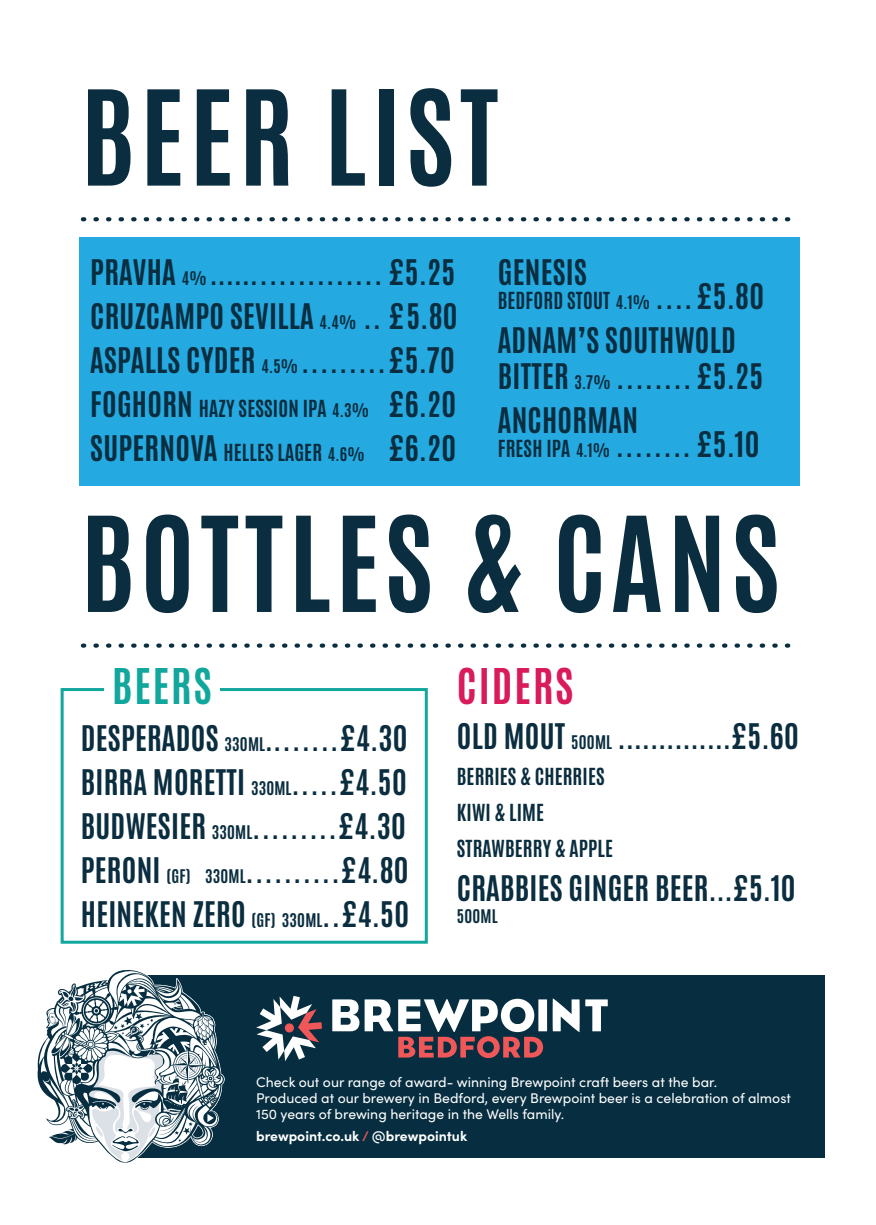
<style>
.page{position:relative;width:876px;height:1225px;background:#fff}
.page>*{position:absolute;margin:0;border:0;box-sizing:border-box;transform-origin:0 0}
.t1{font:112px "Antonio";letter-spacing:.05em;color:#0a2d3f}
.t2{font:41.8px "Antonio";letter-spacing:.05em;color:#d91a5b}
.t3{font:41.8px "Antonio";letter-spacing:.05em;color:#12a79d}
.t4{font:30px/44px "Antonio";letter-spacing:.01em;color:#0a2d3f;text-align:justify}
.t5{font:20px/36px "Antonio";letter-spacing:.01em;color:#0a2d3f}
.t6{font:16px "Antonio";letter-spacing:.01em;color:#0a2d3f}
.t7{font:14px/16px "Sofia Pro";color:#fff}
.t8{font:700 14px "Sofia Pro";color:#fff}
.s1{font-size:16px}
.s2{font-size:30px}
.s3{font-size:20px}
.s4{color:#f05758}
</style>
<div class="page">
<div style="left:79px;top:237px;width:721px;height:248px;background:#24aae1"></div>
<svg style="left:83px;top:217px;width:708px;height:4px"></svg>
<div style="left:116px;top:975px;width:709px;height:182px;background:#062e40"></div>
<svg style="left:37px;top:969px;width:188px;height:194px"></svg>
<svg style="left:332px;top:999px;width:27px;height:32px"></svg>
<svg style="left:553px;top:998px;width:55px;height:34px"></svg>
<svg style="left:365px;top:998px;width:182px;height:60px"></svg>
<svg style="left:256px;top:995px;width:66px;height:66px"></svg>
<svg style="left:284px;top:1023px;width:10px;height:10px"></svg>
<div style="left:61px;top:688px;width:367px;height:255px;border:3px solid #12a79d"></div>
<div style="left:104px;top:658px;width:116px;height:58px;background:#fff"></div>
<svg style="left:83px;top:643px;width:708px;height:4px"></svg>
<h1 class="t1" style="left:81px;top:58px;width:419px">BEER LIST</h1>
<p class="t4" style="left:90px;top:250px;width:369px">PRAVHA <span class="s1">4%</span> ................... £5.25<br>CRUZCAMPO SEVILLA <span class="s1">4.4%</span> .. £5.80<br>ASPALLS CYDER <span class="s1">4.5%</span> ......... £5.70</p>
<p class="t5" style="left:90px;top:391px;width:368px"><span class="s2">FOGHORN</span> HAZY SESSION IPA <span class="s1">4.3%</span> <span class="s2">£6.20</span></p>
<p class="t4" style="left:90px;top:426px;width:368px">SUPERNOVA <span class="s3">HELLES LAGER</span> <span class="s1">4.6%</span> £6.20</p>
<p class="t4" style="left:498px;top:250px;width:91px">GENESIS</p>
<p class="t5" style="left:498px;top:283px;width:268px">BEDFORD STOUT <span class="s1">4.1%</span> <span class="s2">.... £5.80</span></p>
<p class="t4" style="left:498px;top:322px;width:267px;line-height:36px">ADNAM’S SOUTHWOLD<br>BITTER <span class="s1">3.7%</span> ........ £5.25</p>
<p class="t4" style="left:498px;top:408px;width:263px;line-height:24px">ANCHORMAN<br><span class="s3">FRESH IPA</span> <span class="s1">4.1%</span> ........ £5.10</p>
<h1 class="t1" style="left:81px;top:485px;width:700px">BOTTLES &amp; CANS</h1>
<h2 class="t3" style="left:112px;top:656px;width:101px">BEERS</h2>
<h2 class="t2" style="left:457px;top:656px;width:118px">CIDERS</h2>
<p class="t4" style="left:457px;top:714px;width:343px">OLD MOUT <span class="s1">500ML</span> ..............£5.60</p>
<p class="t5" style="left:457px;top:758px;width:158px">BERRIES &amp; CHERRIES<br>KIWI &amp; LIME<br>STRAWBERRY &amp; APPLE</p>
<p class="t4" style="left:457px;top:866px;width:340px">CRABBIES GINGER BEER...£5.10</p>
<p class="t6" style="left:457px;top:904px;width:42px">500ML</p>
<p class="t4" style="left:81px;top:716px;width:330px">DESPERADOS <span class="s1">330ML</span>........£4.30<br>BIRRA MORETTI <span class="s1">330ML</span>.....£4.50<br>BUDWESIER <span class="s1">330ML</span>.........£4.30<br>PERONI <span class="s1">(GF) 330ML</span>..........£4.80<br>HEINEKEN ZERO <span class="s1">(GF) 330ML</span>..£4.50</p>
<p class="t7" style="left:256px;top:1072px;width:536px">Check out our range of award- winning Brewpoint craft beers at the bar.<br>Produced at our brewery in Bedford, every Brewpoint beer is a celebration of almost<br>150 years of brewing heritage in the Wells family.</p>
<p class="t8" style="left:256px;top:1125px;width:213px">brewpoint.co.uk <span class="s4">/</span> @brewpointuk</p>
</div>
